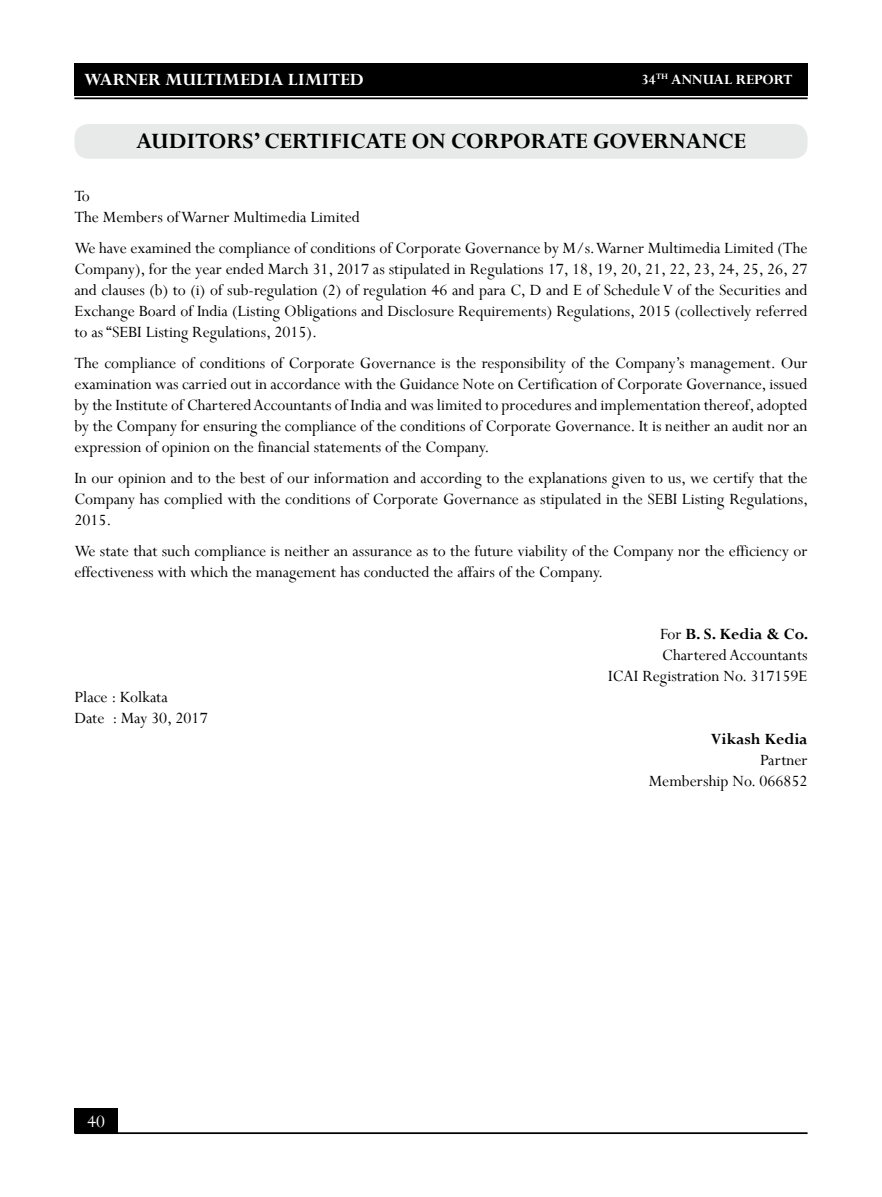
<style>
.page{position:relative;width:882px;height:1197px;background:#fff}
.page>*{position:absolute;margin:0;border:0;box-sizing:border-box;transform-origin:0 0}
.t1{font:700 24.5px "Perpetua";color:#000}
.t2{font:700 19.25px "Perpetua";color:#fff}
.t3{font:19.25px "Perpetua";color:#fff}
.t4{font:17.5px/21px "Perpetua";color:#000}
.t5{font:700 17.5px "Perpetua";color:#000}
.t6{font:700 15.75px "Perpetua";color:#fff}
.s1{font-weight:700}
</style>
<div class="page">
<div style="left:74px;top:63px;width:734px;height:33px;background:#000"></div>
<hr style="left:74px;top:97px;width:734px;height:2px;background:#000">
<hr style="left:74px;top:1132px;width:734px;height:2px;background:#000">
<div style="left:74px;top:1109px;width:44px;height:24px;background:#000"></div>
<div style="left:74px;top:124px;width:734px;height:35px;background:#e8e9e9;border-radius:14px"></div>
<p class="t2" style="left:84px;top:68px;width:281px">WARNER MULTIMEDIA LIMITED</p>
<p class="t6" style="left:642px;top:70px;width:152px">34<sup>TH</sup> ANNUAL REPORT</p>
<h1 class="t1" style="left:136px;top:126px;width:611px">AUDITORS’ CERTIFICATE ON CORPORATE GOVERNANCE</h1>
<p class="t4" style="left:74px;top:185px;width:287px">To<br>The Members of Warner Multimedia Limited</p>
<p class="t4" style="left:74px;top:237px;width:735px;text-align:justify">We have examined the compliance of conditions of Corporate Governance by M/s. Warner Multimedia Limited (The Company), for the year ended March 31, 2017 as stipulated in Regulations 17, 18, 19, 20, 21, 22, 23, 24, 25, 26, 27 and clauses (b) to (i) of sub-regulation (2) of regulation 46 and para C, D and E of Schedule V of the Securities and Exchange Board of India (Listing Obligations and Disclosure Requirements) Regulations, 2015 (collectively referred to as “SEBI Listing Regulations, 2015).</p>
<p class="t4" style="left:74px;top:352px;width:735px;text-align:justify">The compliance of conditions of Corporate Governance is the responsibility of the Company’s management. Our examination was carried out in accordance with the Guidance Note on Certification of Corporate Governance, issued by the Institute of Chartered Accountants of India and was limited to procedures and implementation thereof, adopted by the Company for ensuring the compliance of the conditions of Corporate Governance. It is neither an audit nor an expression of opinion on the financial statements of the Company.</p>
<p class="t4" style="left:74px;top:467px;width:735px;text-align:justify">In our opinion and to the best of our information and according to the explanations given to us, we certify that the Company has complied with the conditions of Corporate Governance as stipulated in the SEBI Listing Regulations, 2015.</p>
<p class="t4" style="left:74px;top:540px;width:735px">We state that such compliance is neither an assurance as to the future viability of the Company nor the efficiency or effectiveness with which the management has conducted the affairs of the Company.</p>
<p class="t4" style="left:74px;top:686px;width:135px">Place : Kolkata<br>Date : May 30, 2017</p>
<p class="t3" style="left:87px;top:1109px;width:19px">40</p>
<p class="t4" style="left:608px;top:623px;width:202px;text-align:right">For <span class="s1">B. S. KEDIA &amp; CO.<br></span>Chartered Accountants<br>ICAI Registration No. 317159E</p>
<p class="t5" style="left:711px;top:728px;width:98px">VIKASH KEDIA</p>
<p class="t4" style="left:649px;top:749px;width:160px;text-align:right">Partner<br>Membership No. 066852</p>
</div>
